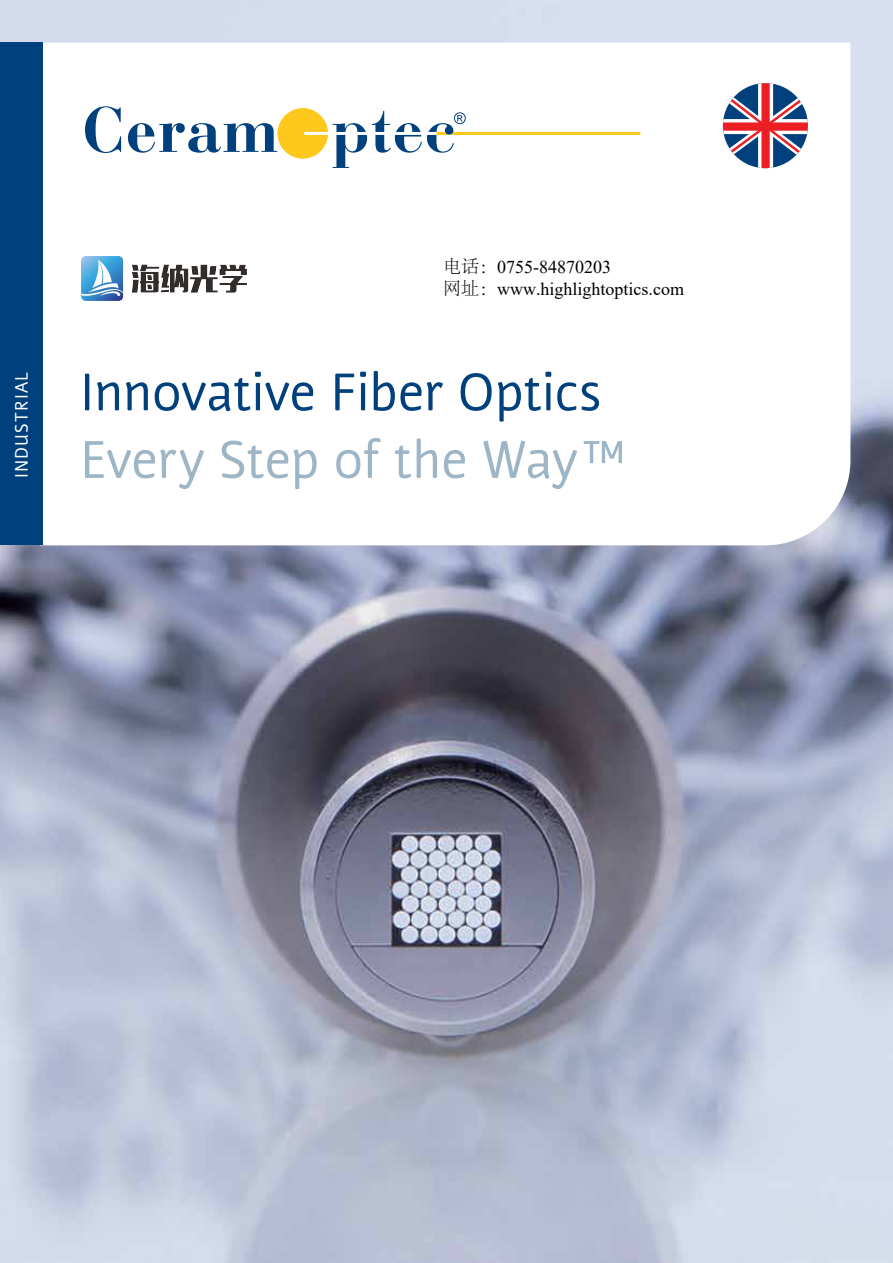
<style>
.page{position:relative;width:893px;height:1263px;background:#fff}
.page>*{position:absolute;margin:0;border:0;box-sizing:border-box;transform-origin:0 0}
.t1{font:52.5px "Nuvo Pro";letter-spacing:.005em;color:#00417d}
.t2{font:52.5px "Nuvo Pro";color:#9db5c5}
.t3{font:18px/21.6px "Times New Roman";color:#000}
.t4{font:18px "Nuvo Pro";letter-spacing:.07em;color:#fff}
.s1{font-family:"Adobe Song Std";font-weight:300}
</style>
<div class="page">
<img style="left:0;top:0;width:893px;height:1263px">
<svg style="left:43px;top:43px;width:807px;height:502px"></svg>
<div style="left:0;top:43px;width:43px;height:502px;background:#00417d"></div>
<svg style="left:85px;top:106px;width:192px;height:47px"></svg>
<div style="left:277px;top:108px;width:51px;height:51px;background:#ffc81c;border-radius:25px"></div>
<svg style="left:333px;top:111px;width:307px;height:57px"></svg>
<svg style="left:723px;top:83px;width:85px;height:85px"></svg>
<img style="left:82px;top:257px;width:164px;height:44px">
<p class="t4" style="left:10px;top:478px;width:108px;rotate:-90deg">INDUSTRIAL</p>
<p class="t3" style="left:443px;top:256px;width:243px"><span class="s1">电话：</span>0755-84870203<br><span class="s1">网址：</span>www.highlightoptics.com</p>
<h1 class="t1" style="left:80px;top:359px;width:523px">Innovative Fiber Optics</h1>
<h1 class="t2" style="left:80px;top:427px;width:548px">Every Step of the Way™</h1>
</div>
